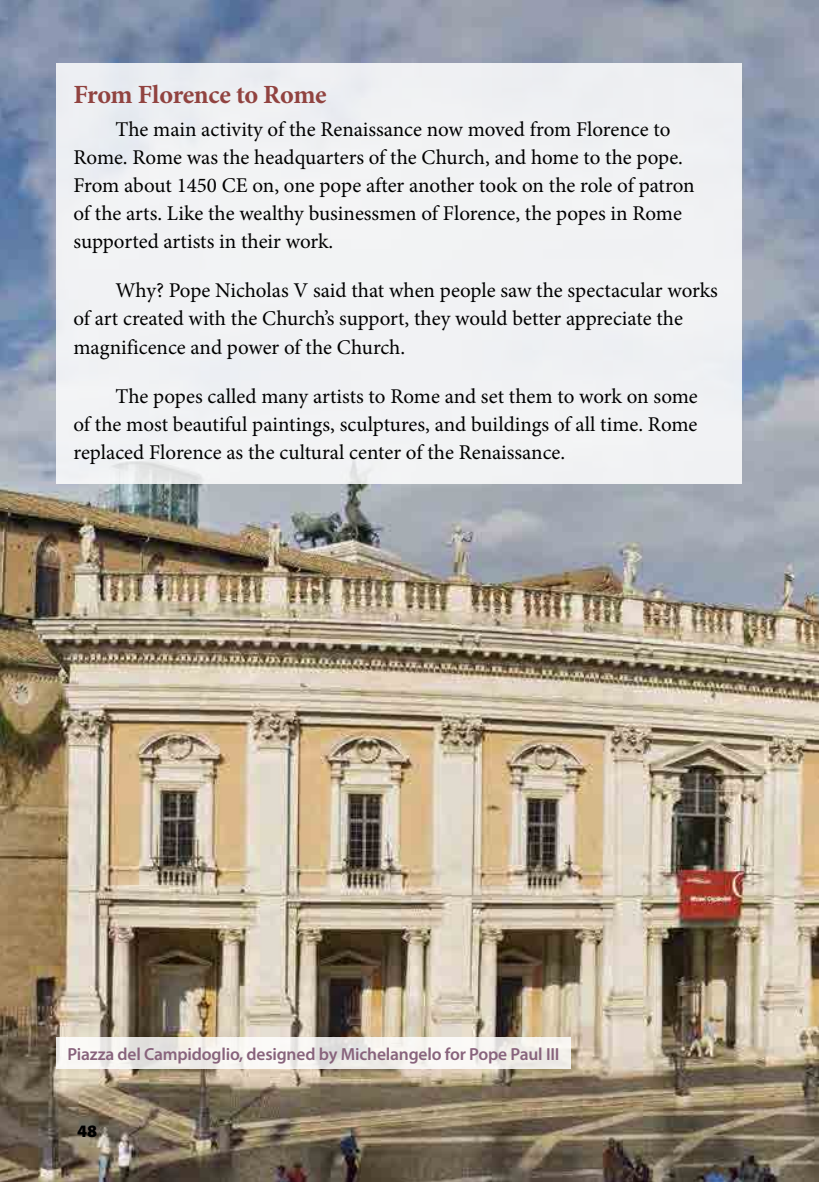
<style>
.page{position:relative;width:819px;height:1182px;background:#fff}
.page>*{position:absolute;margin:0;border:0;box-sizing:border-box;transform-origin:0 0}
.t1{font:700 26.25px "Minion Pro";letter-spacing:-.015em;color:#914340}
.t2{font:21px/28px "Minion Pro";letter-spacing:-.005em;color:#000}
.t3{font:600 17.5px "Myriad Pro";letter-spacing:-.01em;color:#88637c}
.t4{font:900 17.5px "Myriad Pro";color:#000}
</style>
<div class="page">
<img style="left:0;top:0;width:819px;height:1181px">
<div style="left:56px;top:63px;width:686px;height:420px;background:#f1f2f4"></div>
<svg style="left:56px;top:1037px;width:515px;height:31px;fill:#f6f3ee"></svg>
<p class="t1" style="left:74px;top:76px;width:255px">From Florence to Rome</p>
<p class="t2" style="left:74px;top:116px;width:623px;text-indent:42px">The main activity of the Renaissance now moved from Florence to Rome. Rome was the headquarters of the Church, and home to the pope.<br>From about 1450 CE on, one pope after another took on the role of patron of the arts. Like the wealthy businessmen of Florence, the popes in Rome supported artists in their work.</p>
<p class="t2" style="left:74px;top:277px;width:646px;text-indent:42px">Why? Pope Nicholas V said that when people saw the spectacular works of art created with the Church’s support, they would better appreciate the magnificence and power of the Church.</p>
<p class="t2" style="left:74px;top:382px;width:626px;text-align:justify;text-indent:42px">The popes called many artists to Rome and set them to work on some of the most beautiful paintings, sculptures, and buildings of all time. Rome replaced Florence as the cultural center of the Renaissance.</p>
<p class="t3" style="left:68px;top:1042px;width:494px">Piazza del Campidoglio, designed by Michelangelo for Pope Paul III</p>
<p class="t4" style="left:77px;top:1119px;width:22px">48</p>
</div>
